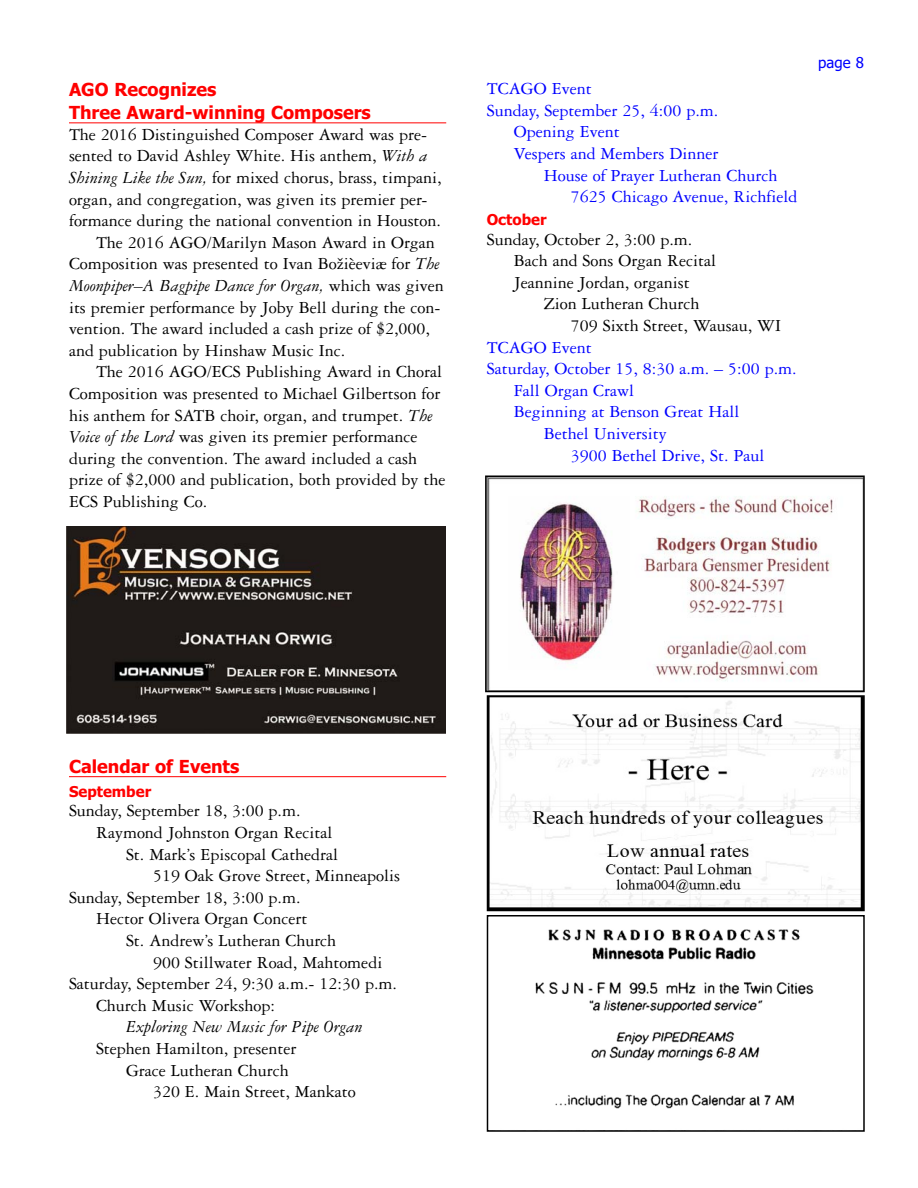
<style>
.page{position:relative;width:918px;height:1188px;background:#fff}
.page>*{position:absolute;margin:0;border:0;box-sizing:border-box;transform-origin:0 0}
.t1{font:18px/21.6px "Garamond Three";color:#000}
.t2{font:18px "Garamond Three";color:#00f}
.t3{font:italic 18px "Garamond Three";color:#000}
.t4{font:700 18px/22.5px "Tahoma";color:#f00}
.t5{font:700 15px "Tahoma";color:#f00}
.t6{font:15px "Tahoma";color:#00f}
.s1{font-style:italic}
.s2{font-style:normal}
</style>
<div class="page">
<hr style="left:69px;top:122px;width:377px;height:1px;background:#f00">
<hr style="left:69px;top:776px;width:377px;height:1px;background:#f00">
<img style="left:490px;top:698px;width:372px;height:210px">
<div style="left:487px;top:695px;width:378px;height:216px;border:2px solid #000"></div>
<img style="left:535px;top:929px;width:279px;height:180px">
<div style="left:487px;top:915px;width:378px;height:217px;border:2px solid #000"></div>
<img style="left:66px;top:527px;width:380px;height:207px">
<img style="left:488px;top:479px;width:374px;height:210px">
<div style="left:485px;top:476px;width:380px;height:216px;border:2px solid #000"></div>
<p class="t4" style="left:69px;top:80px;width:303px">AGO Recognizes<br>Three Award-winning Composers</p>
<p class="t1" style="left:69px;top:125px;width:360px">The 2016 Distinguished Composer Award was pre-</p>
<p class="t1" style="left:69px;top:147px;width:360px">sented to David Ashley White. His anthem, <span class="s1">With a</span></p>
<p class="t1" style="left:69px;top:168px;width:374px"><span class="s1">Shining Like the Sun,</span> for mixed chorus, brass, timpani,</p>
<p class="t1" style="left:69px;top:190px;width:360px">organ, and congregation, was given its premier per-</p>
<p class="t1" style="left:69px;top:212px;width:374px">formance during the national convention in Houston.</p>
<p class="t1" style="left:96px;top:233px;width:340px">The 2016 AGO/Marilyn Mason Award in Organ</p>
<p class="t1" style="left:69px;top:255px;width:372px">Composition was presented to Ivan Božièeviæ for <span class="s1">The</span></p>
<p class="t3" style="left:69px;top:279px;width:376px">Moonpiper–A Bagpipe Dance for Organ, <span class="s2">which was given</span></p>
<p class="t1" style="left:69px;top:298px;width:373px">its premier performance by Joby Bell during the con-</p>
<p class="t1" style="left:69px;top:320px;width:363px">vention. The award included a cash prize of $2,000,</p>
<p class="t1" style="left:69px;top:341px;width:278px">and publication by Hinshaw Music Inc.</p>
<p class="t1" style="left:96px;top:363px;width:348px">The 2016 AGO/ECS Publishing Award in Choral</p>
<p class="t1" style="left:69px;top:384px;width:373px">Composition was presented to Michael Gilbertson for</p>
<p class="t1" style="left:69px;top:406px;width:365px">his anthem for SATB choir, organ, and trumpet. <span class="s1">The</span></p>
<p class="t1" style="left:69px;top:428px;width:350px"><span class="s1">Voice of the Lord</span> was given its premier performance</p>
<p class="t1" style="left:69px;top:449px;width:350px">during the convention. The award included a cash</p>
<p class="t1" style="left:69px;top:471px;width:378px">prize of $2,000 and publication, both provided by the</p>
<p class="t1" style="left:69px;top:492px;width:140px">ECS Publishing Co.</p>
<p class="t2" style="left:487px;top:82px;width:106px">TCAGO Event</p>
<p class="t2" style="left:487px;top:104px;width:233px">Sunday, September 25, 4:00 p.m.</p>
<p class="t2" style="left:514px;top:126px;width:107px">Opening Event</p>
<p class="t2" style="left:514px;top:147px;width:206px">Vespers and Members Dinner</p>
<p class="t2" style="left:544px;top:169px;width:235px">House of Prayer Lutheran Church</p>
<p class="t2" style="left:571px;top:190px;width:228px">7625 Chicago Avenue, Richfield</p>
<p class="t5" style="left:487px;top:213px;width:61px">October</p>
<p class="t1" style="left:514px;top:230px;width:204px;text-indent:-27px">Sunday, October 2, 3:00 p.m.<br>Bach and Sons Organ Recital<br>Jeannine Jordan, organist</p>
<p class="t1" style="left:571px;top:295px;width:212px;text-indent:-27px">Zion Lutheran Church<br>709 Sixth Street, Wausau, WI</p>
<p class="t2" style="left:487px;top:341px;width:106px">TCAGO Event</p>
<p class="t2" style="left:487px;top:362px;width:311px">Saturday, October 15, 8:30 a.m. – 5:00 p.m.</p>
<p class="t2" style="left:514px;top:384px;width:122px">Fall Organ Crawl</p>
<p class="t2" style="left:514px;top:406px;width:227px">Beginning at Benson Great Hall</p>
<p class="t2" style="left:544px;top:427px;width:124px">Bethel University</p>
<p class="t2" style="left:571px;top:449px;width:195px">3900 Bethel Drive, St. Paul</p>
<p class="t6" style="left:818px;top:55px;width:47px">page 8</p>
<p class="t4" style="left:69px;top:756px;width:172px">Calendar of Events</p>
<p class="t5" style="left:69px;top:785px;width:84px">September</p>
<p class="t1" style="left:69px;top:802px;width:233px">Sunday, September 18, 3:00 p.m.</p>
<p class="t1" style="left:96px;top:823px;width:238px">Raymond Johnston Organ Recital</p>
<p class="t1" style="left:126px;top:845px;width:214px">St. Mark’s Episcopal Cathedral</p>
<p class="t1" style="left:153px;top:867px;width:249px">519 Oak Grove Street, Minneapolis</p>
<p class="t1" style="left:69px;top:888px;width:233px">Sunday, September 18, 3:00 p.m.</p>
<p class="t1" style="left:96px;top:910px;width:213px">Hector Olivera Organ Concert</p>
<p class="t1" style="left:126px;top:931px;width:212px">St. Andrew’s Lutheran Church</p>
<p class="t1" style="left:153px;top:953px;width:231px">900 Stillwater Road, Mahtomedi</p>
<p class="t1" style="left:69px;top:975px;width:330px">Saturday, September 24, 9:30 a.m.- 12:30 p.m.</p>
<p class="t1" style="left:96px;top:996px;width:181px">Church Music Workshop:</p>
<p class="t3" style="left:126px;top:1021px;width:238px">Exploring New Music for Pipe Organ</p>
<p class="t1" style="left:96px;top:1039px;width:202px">Stephen Hamilton, presenter</p>
<p class="t1" style="left:126px;top:1061px;width:164px">Grace Lutheran Church</p>
<p class="t1" style="left:153px;top:1083px;width:204px">320 E. Main Street, Mankato</p>
</div>
